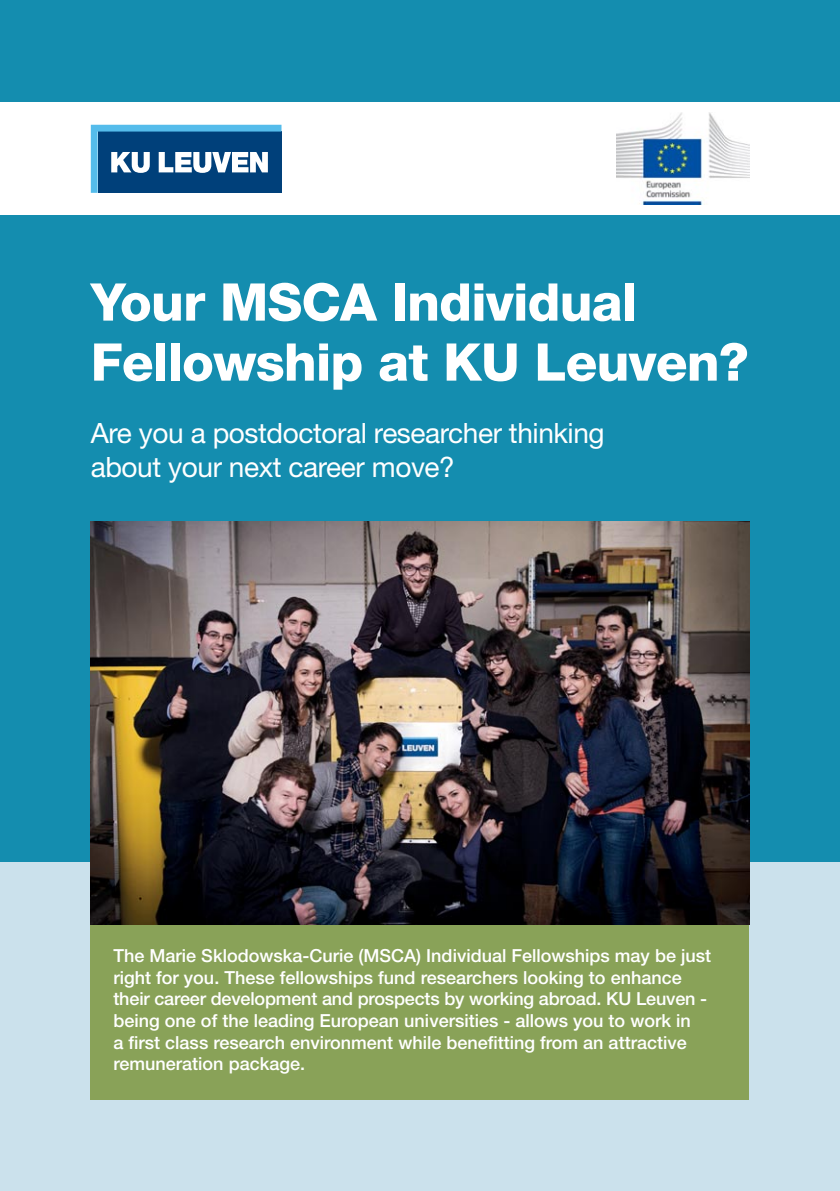
<style>
.page{position:relative;width:840px;height:1191px;background:#fff}
.page>*{position:absolute;margin:0;border:0;box-sizing:border-box;transform-origin:0 0}
.t1{font:800 52px/60px "Helvetica Neue LT Std";letter-spacing:-.015em;color:#fff}
.t2{font:28px/33.6px "Helvetica Neue LT Std";letter-spacing:-.015em;color:#fff}
.t3{font:500 18px/21.6px "Helvetica Neue LT Std";color:#fff}
</style>
<div class="page">
<div style="left:0;top:0;width:839px;height:102px;background:#148daf"></div>
<div style="left:0;top:215px;width:839px;height:976px;background:#148daf"></div>
<div style="left:0;top:862px;width:839px;height:329px;background:#cbe1ec"></div>
<svg style="left:91px;top:125px;width:190px;height:68px;background:#336e9d"></svg>
<img style="left:616px;top:113px;width:133px;height:92px">
<div style="left:91px;top:924px;width:657px;height:176px;background:#89a258"></div>
<img style="left:91px;top:522px;width:657px;height:402px">
<h1 class="t1" style="left:91px;top:278px;width:659px">Your MSCA Individual<br>Fellowship at KU Leuven?</h1>
<h2 class="t2" style="left:91px;top:419px;width:515px">Are you a postdoctoral researcher thinking about your next career move?</h2>
<p class="t3" style="left:113px;top:946px;width:598px">The Marie Sklodowska-Curie (MSCA) Individual Fellowships may be just right for you. These fellowships fund researchers looking to enhance their career development and prospects by working abroad. KU Leuven - being one of the leading European universities - allows you to work in<br>a first class research environment while benefitting from an attractive remuneration package.</p>
</div>
